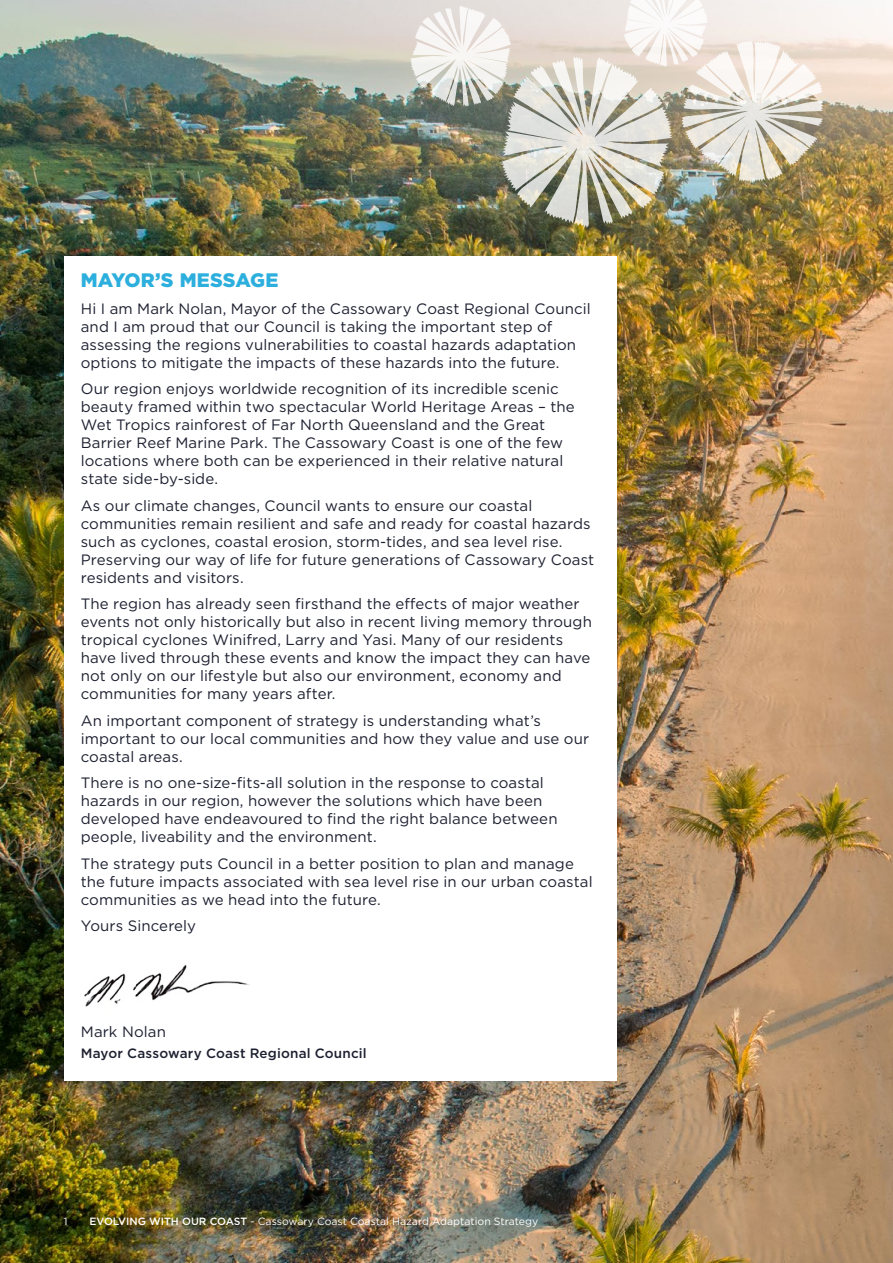
<style>
.page{position:relative;width:893px;height:1263px;background:#fff}
.page>*{position:absolute;margin:0;border:0;box-sizing:border-box;transform-origin:0 0}
.t1{font:900 19.5px "Gotham";letter-spacing:.005em;color:#2cafdd}
.t2{font:15px/18px "Gotham";letter-spacing:.005em;color:#1d2030}
.t3{font:500 13.5px "Gotham";letter-spacing:.015em;color:#1d2030}
.t4{font:10.5px "Gotham";color:#fff}
.s1{font-weight:500}
</style>
<div class="page">
<img style="left:0;top:0;width:893px;height:1263px">
<img style="left:410px;top:0;width:413px;height:227px">
<div style="left:64px;top:256px;width:553px;height:825px;background:#fff"></div>
<img style="left:84px;top:964px;width:166px;height:43px">
<h1 class="t1" style="left:81px;top:267px;width:199px">MAYOR’S MESSAGE</h1>
<p class="t2" style="left:81px;top:299px;width:511px">Hi I am Mark Nolan, Mayor of the Cassowary Coast Regional Council and I am proud that our Council is taking the important step of assessing the regions vulnerabilities to coastal hazards adaptation options to mitigate the impacts of these hazards into the future.</p>
<p class="t2" style="left:81px;top:379px;width:495px">Our region enjoys worldwide recognition of its incredible scenic beauty framed within two spectacular World Heritage Areas – the Wet Tropics rainforest of Far North Queensland and the Great Barrier Reef Marine Park. The Cassowary Coast is one of the few locations where both can be experienced in their relative natural state side-by-side.</p>
<p class="t2" style="left:81px;top:496px;width:515px">As our climate changes, Council wants to ensure our coastal communities remain resilient and safe and ready for coastal hazards such as cyclones, coastal erosion, storm-tides, and sea level rise.<br>Preserving our way of life for future generations of Cassowary Coast residents and visitors.</p>
<p class="t2" style="left:81px;top:594px;width:513px">The region has already seen firsthand the effects of major weather events not only historically but also in recent living memory through tropical cyclones Winifred, Larry and Yasi. Many of our residents have lived through these events and know the impact they can have not only on our lifestyle but also our environment, economy and communities for many years after.</p>
<p class="t2" style="left:81px;top:711px;width:510px">An important component of strategy is understanding what’s important to our local communities and how they value and use our coastal areas.</p>
<p class="t2" style="left:81px;top:773px;width:478px">There is no one-size-fits-all solution in the response to coastal hazards in our region, however the solutions which have been developed have endeavoured to find the right balance between people, liveability and the environment.</p>
<p class="t2" style="left:81px;top:854px;width:513px">The strategy puts Council in a better position to plan and manage the future impacts associated with sea level rise in our urban coastal communities as we head into the future.</p>
<p class="t2" style="left:81px;top:916px;width:117px">Yours Sincerely</p>
<p class="t2" style="left:81px;top:1022px;width:87px">Mark Nolan</p>
<p class="t3" style="left:81px;top:1044px;width:287px">Mayor Cassowary Coast Regional Council</p>
<p class="t4" style="left:64px;top:1214px;width:5px">1</p>
<p class="t4" style="left:90px;top:1214px;width:450px"><span class="s1">EVOLVING WITH OUR COAST</span> - Cassowary Coast Coastal Hazard Adaptation Strategy</p>
</div>
